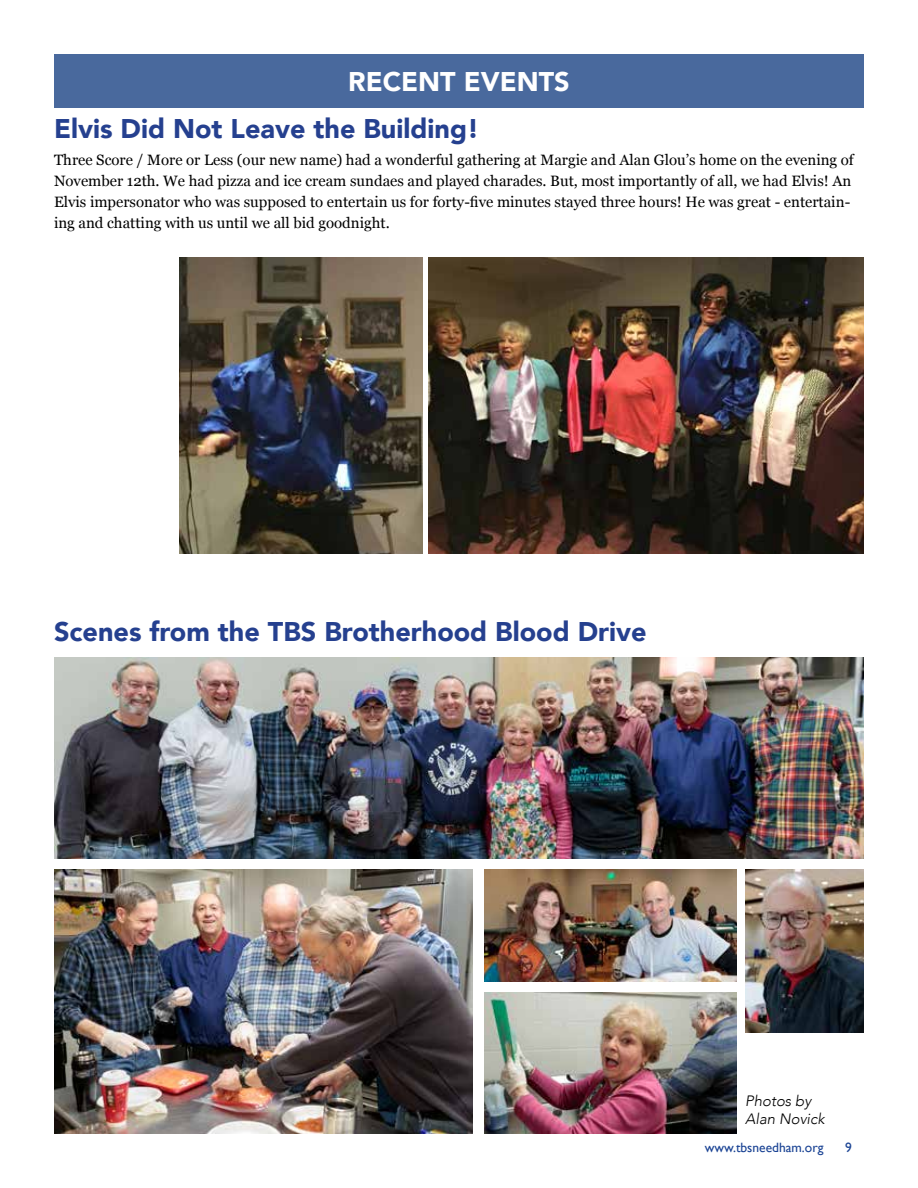
<style>
.page{position:relative;width:918px;height:1188px;background:#fff}
.page>*{position:absolute;margin:0;border:0;box-sizing:border-box;transform-origin:0 0}
.t1{font:900 27px "Avenir";color:#25408f}
.t2{font:900 27px "Avenir";color:#fff}
.t3{font:15px/21px "Georgia";color:#000}
.t4{font:italic 300 15px/18px "Avenir";color:#000}
.t5{font:13.5px "Gill Sans";color:#1a4394}
</style>
<div class="page">
<div style="left:54px;top:54px;width:810px;height:54px;background:#49699d"></div>
<img style="left:180px;top:258px;width:243px;height:296px">
<img style="left:428px;top:258px;width:436px;height:296px">
<img style="left:484px;top:993px;width:252px;height:141px">
<img style="left:745px;top:870px;width:119px;height:163px">
<img style="left:54px;top:870px;width:419px;height:264px">
<img style="left:54px;top:657px;width:810px;height:202px">
<img style="left:484px;top:870px;width:252px;height:111px">
<h1 class="t2" style="left:348px;top:59px;width:223px">RECENT EVENTS</h1>
<h1 class="t1" style="left:54px;top:105px;width:427px">Elvis Did Not Leave the Building!</h1>
<p class="t3" style="left:54px;top:149px;width:801px">Three Score / More or Less (our new name) had a wonderful gathering at Margie and Alan Glou’s home on the evening of November 12th. We had pizza and ice cream sundaes and played charades. But, most importantly of all, we had Elvis! An Elvis impersonator who was supposed to entertain us for forty-five minutes stayed three hours! He was great - entertain&shy;ing and chatting with us until we all bid goodnight.</p>
<h1 class="t1" style="left:54px;top:608px;width:594px">Scenes from the TBS Brotherhood Blood Drive</h1>
<p class="t4" style="left:745px;top:1092px;width:81px">Photos by<br>Alan Novick</p>
<p class="t5" style="left:705px;top:1140px;width:120px">www.tbsneedham.org</p>
<p class="t5" style="left:845px;top:1140px;width:8px">9</p>
</div>
